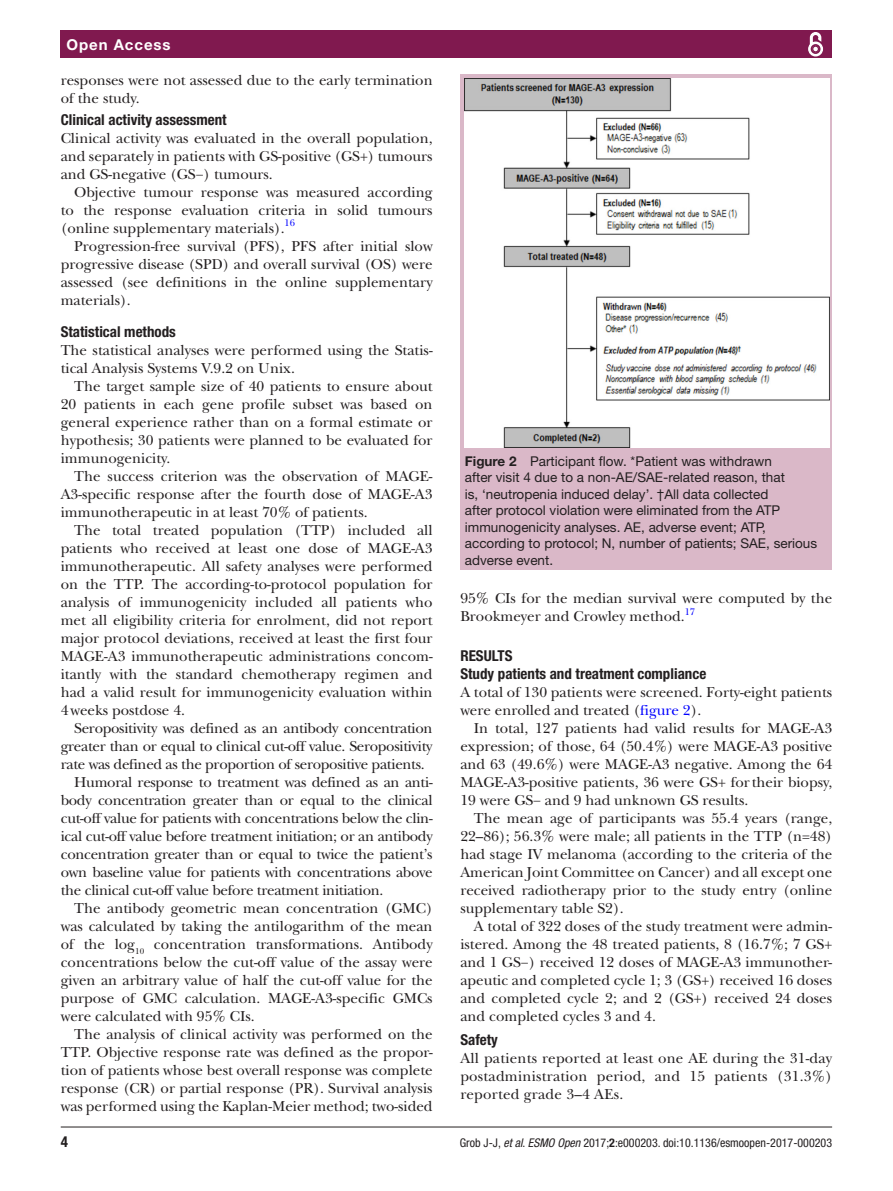
<style>
.page{position:relative;width:893px;height:1191px;background:#fff}
.page>*{position:absolute;margin:0;border:0;box-sizing:border-box;transform-origin:0 0}
.t1{font:15px/18px "New Baskerville";color:#231f20;text-align:justify}
.t2{font:15px "New Baskerville";letter-spacing:-.02em;color:#231f20}
.t3{font:700 condensed 15px/18px "Helvetica Neue LT Std";color:#231f20}
.t4{font:700 15px "Helvetica Neue LT Std";letter-spacing:.065em;color:#fff}
.t5{font:13.5px/16.5px "Helvetica Neue LT Std";color:#231f20}
.t6{font:condensed 12px "Helvetica Neue LT Std";color:#231f20}
.t7{font:9.9px "New Baskerville";color:#00f}
.s1{font-weight:700}
.s2{color:#00f}
.s3{font-style:italic}
</style>
<div class="page">
<div style="left:61px;top:31px;width:771px;height:27px;background:#80194f"></div>
<svg style="left:808px;top:32px;width:15px;height:25px"></svg>
<div style="left:812px;top:45px;width:7px;height:8px;border:1px solid #80194f;border-radius:50%"></div>
<hr style="left:61px;top:1126px;width:771px;height:1px;background:#231f20">
<div style="left:460px;top:74px;width:372px;height:495px;background:#dab8c8"></div>
<img style="left:465px;top:79px;width:364px;height:369px">
<p class="t4" style="left:66px;top:35px;width:106px">Open Access</p>
<p class="t1" style="left:61px;top:71px;width:373px">responses were not assessed due to the early termination of the study.</p>
<p class="t3" style="left:61px;top:110px;width:167px">Clinical activity assessment</p>
<p class="t1" style="left:61px;top:129px;width:373px">Clinical activity was evaluated in the overall population, and separately in patients with GS-positive (GS+) tumours and GS-negative (GS−) tumours.</p>
<p class="t1" style="left:61px;top:183px;width:373px;text-indent:14px">Objective tumour response was measured according to the response evaluation criteria in solid tumours (online supplementary materials).</p>
<p class="t7" style="left:285px;top:217px;width:12px">16</p>
<p class="t1" style="left:61px;top:237px;width:373px;text-indent:14px">Progression-free survival (PFS), PFS after initial slow progressive disease (SPD) and overall survival (OS) were assessed (see definitions in the online supplementary materials).</p>
<p class="t3" style="left:61px;top:322px;width:117px">Statistical methods</p>
<p class="t1" style="left:61px;top:341px;width:373px">The statistical analyses were performed using the Statis&shy;tical Analysis Systems V.9.2 on Unix.</p>
<p class="t1" style="left:61px;top:377px;width:373px;text-indent:14px">The target sample size of 40 patients to ensure about 20 patients in each gene profile subset was based on general experience rather than on a formal estimate or hypothesis; 30 patients were planned to be evaluated for immunogenicity.</p>
<p class="t1" style="left:61px;top:467px;width:373px;text-indent:14px">The success criterion was the observation of MAGE-A3-specific response after the fourth dose of MAGE-A3 immunotherapeutic in at least 70% of patients.</p>
<p class="t1" style="left:61px;top:521px;width:373px;text-indent:14px">The total treated population (TTP) included all patients who received at least one dose of MAGE-A3 immunotherapeutic. All safety analyses were performed on the TTP. The according-to-protocol population for analysis of immunogenicity included all patients who met all eligibility criteria for enrolment, did not report major protocol deviations, received at least the first four MAGE-A3 immunotherapeutic administrations concom&shy;itantly with the standard chemotherapy regimen and had a valid result for immunogenicity evaluation within 4weeks postdose 4.</p>
<p class="t2" style="left:74px;top:719px;width:360px">Seropositivity was defined as an antibody concentration</p>
<p class="t2" style="left:61px;top:737px;width:373px">greater than or equal to clinical cut-off value. Seropositivity</p>
<p class="t2" style="left:61px;top:755px;width:366px">rate was defined as the proportion of seropositive patients.</p>
<p class="t2" style="left:74px;top:773px;width:360px">Humoral response to treatment was defined as an anti-</p>
<p class="t2" style="left:61px;top:791px;width:373px">body concentration greater than or equal to the clinical</p>
<p class="t2" style="left:61px;top:809px;width:373px">cut-off value for patients with concentrations below the clin-</p>
<p class="t2" style="left:61px;top:827px;width:373px">ical cut-off value before treatment initiation; or an antibody</p>
<p class="t2" style="left:61px;top:845px;width:373px">concentration greater than or equal to twice the patient’s</p>
<p class="t2" style="left:61px;top:863px;width:373px">own baseline value for patients with concentrations above</p>
<p class="t2" style="left:61px;top:881px;width:324px">the clinical cut-off value before treatment initiation.</p>
<p class="t1" style="left:74px;top:899px;width:360px">The antibody geometric mean concentration (GMC)</p>
<p class="t1" style="left:61px;top:917px;width:373px">was calculated by taking the antilogarithm of the mean</p>
<p class="t1" style="left:61px;top:935px;width:373px">of the log<sub>10</sub> concentration transformations. Antibody</p>
<p class="t1" style="left:61px;top:953px;width:373px">concentrations below the cut-off value of the assay were</p>
<p class="t1" style="left:61px;top:971px;width:373px">given an arbitrary value of half the cut-off value for the</p>
<p class="t1" style="left:61px;top:989px;width:373px">purpose of GMC calculation. MAGE-A3-specific GMCs</p>
<p class="t1" style="left:61px;top:1007px;width:196px">were calculated with 95% CIs.</p>
<p class="t1" style="left:74px;top:1025px;width:360px">The analysis of clinical activity was performed on the</p>
<p class="t1" style="left:61px;top:1043px;width:373px">TTP. Objective response rate was defined as the propor-</p>
<p class="t1" style="left:61px;top:1061px;width:373px">tion of patients whose best overall response was complete</p>
<p class="t1" style="left:61px;top:1079px;width:373px">response (CR) or partial response (PR). Survival analysis</p>
<p class="t1" style="left:61px;top:1097px;width:373px">was performed using the Kaplan-Meier method; two-sided</p>
<p class="t5" style="left:465px;top:453px;width:354px"><span class="s1">Figure 2</span> Participant flow. *Patient was withdrawn<br>after visit 4 due to a non-AE/SAE-related reason, that<br>is, ‘neutropenia induced delay’. †All data collected<br>after protocol violation were eliminated from the ATP immunogenicity analyses. AE, adverse event; ATP, according to protocol; N, number of patients; SAE, serious adverse event.</p>
<p class="t1" style="left:460px;top:589px;width:373px">95% CIs for the median survival were computed by the<br>Brookmeyer and Crowley method.</p>
<p class="t7" style="left:685px;top:605px;width:12px">17</p>
<p class="t3" style="left:460px;top:646px;width:247px">Results<br>Study patients and treatment compliance</p>
<p class="t1" style="left:460px;top:683px;width:373px">A total of 130 patients were screened. Forty-eight patients were enrolled and treated (<span class="s2">figure 2</span>).</p>
<p class="t1" style="left:460px;top:719px;width:373px;text-indent:14px">In total, 127 patients had valid results for MAGE-A3 expression; of those, 64 (50.4%) were MAGE-A3 positive and 63 (49.6%) were MAGE-A3 negative. Among the 64<br>MAGE-A3-positive patients, 36 were GS+ for their biopsy, 19 were GS− and 9 had unknown GS results.</p>
<p class="t1" style="left:460px;top:809px;width:373px;text-indent:14px">The mean age of participants was 55.4 years (range, 22–86); 56.3% were male; all patients in the TTP (n=48) had stage IV melanoma (according to the criteria of the American Joint Committee on Cancer) and all except one received radiotherapy prior to the study entry (online supplementary table S2).</p>
<p class="t1" style="left:460px;top:917px;width:373px;text-indent:14px">A total of 322 doses of the study treatment were admin&shy;istered. Among the 48 treated patients, 8 (16.7%; 7 GS+ and 1 GS−) received 12 doses of MAGE-A3 immunother&shy;apeutic and completed cycle 1; 3 (GS+) received 16 doses and completed cycle 2; and 2 (GS+) received 24 doses and completed cycles 3 and 4.</p>
<p class="t3" style="left:460px;top:1030px;width:39px">Safety</p>
<p class="t1" style="left:460px;top:1049px;width:373px">All patients reported at least one AE during the 31-day postadministration period, and 15 patients (31.3%) reported grade 3–4 AEs.</p>
<p class="t3" style="left:61px;top:1132px;width:9px">4</p>
<p class="t6" style="left:460px;top:1135px;width:374px">Grob J-J, <span class="s3">et al</span>. <span class="s3">ESMO Open</span> 2017;<span class="s1">2</span>:e000203. doi:10.1136/esmoopen-2017-000203</p>
</div>
